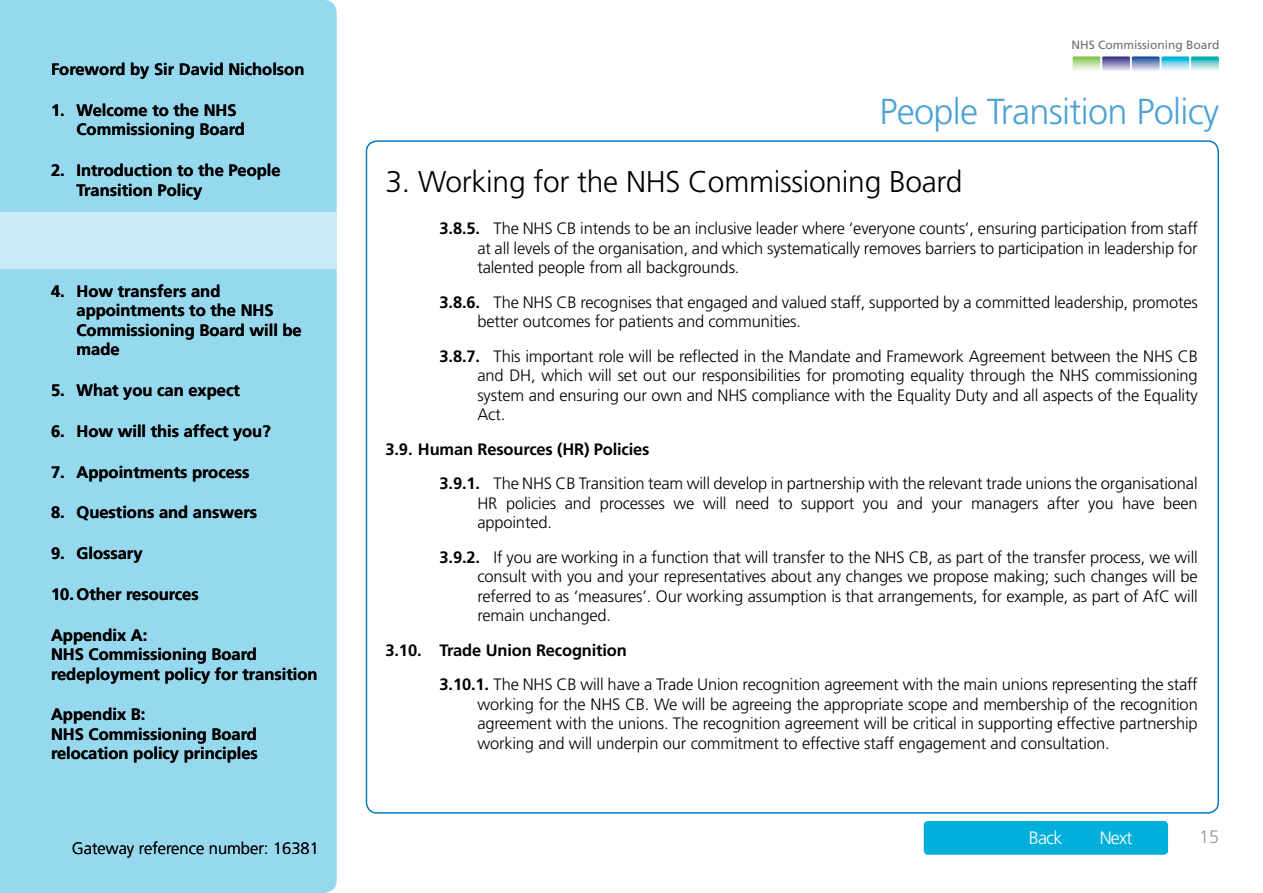
<style>
.page{position:relative;width:1263px;height:893px;background:#fff}
.page>*{position:absolute;margin:0;border:0;box-sizing:border-box;transform-origin:0 0}
.t1{font:300 36.15px "Frutiger";letter-spacing:-.02em;color:#4da2d4}
.t2{font:300 30px "Frutiger";letter-spacing:-.01em;color:#000}
.t3{font:300 18px "Frutiger";letter-spacing:-.04em;color:#fff}
.t4{font:300 18px "Frutiger";color:#939598}
.t5{font:300 16.5px/19.5px "Frutiger";letter-spacing:-.01em;color:#000;text-align:justify}
.t6{font:700 16.5px/19.5px "Frutiger";color:#000}
.t7{font:12px "Frutiger";color:#6d6f71}
.s1{font-weight:700}
</style>
<div class="page">
<div style="left:0;top:0;width:337px;height:893px;background:#96d8ee"></div>
<div style="left:924px;top:821px;width:244px;height:34px;background:#00afda;border-radius:4px"></div>
<svg style="left:1072px;top:56px;width:147px;height:15px;background:#98c2cc"></svg>
<div style="left:0;top:213px;width:337px;height:56px;background:#caeaf5"></div>
<p class="t6" style="left:51px;top:60px;width:255px">Foreword by Sir David Nicholson</p>
<p class="t6" style="left:77px;top:100px;width:170px;text-indent:-26px">1. Welcome to the NHS<br>Commissioning Board</p>
<p class="t6" style="left:77px;top:161px;width:206px;text-indent:-26px">2. Introduction to the People<br>Transition Policy</p>
<p class="t6" style="left:77px;top:281px;width:227px;text-indent:-26px">4. How transfers and appointments to the NHS<br>Commissioning Board will be made</p>
<p class="t6" style="left:51px;top:380px;width:190px">5. What you can expect</p>
<p class="t6" style="left:51px;top:421px;width:221px">6. How will this affect you?</p>
<p class="t6" style="left:51px;top:462px;width:200px">7. Appointments process</p>
<p class="t6" style="left:51px;top:503px;width:208px">8. Questions and answers</p>
<p class="t6" style="left:51px;top:543px;width:93px">9. Glossary</p>
<p class="t6" style="left:51px;top:584px;width:149px">10. Other resources</p>
<p class="t6" style="left:51px;top:625px;width:268px">Appendix A:<br>NHS Commissioning Board redeployment policy for transition</p>
<p class="t6" style="left:51px;top:705px;width:208px">Appendix B:<br>NHS Commissioning Board relocation policy principles</p>
<p class="t5" style="left:72px;top:838px;width:248px">Gateway reference number: 16381</p>
<p class="t5" style="left:72px;top:838px;width:74px">Gateway r</p>
<p class="t7" style="left:1071px;top:38px;width:150px">NHS Commissioning Board</p>
<p class="t1" style="left:879px;top:91px;width:341px">People Transition Policy</p>
<p class="t2" style="left:386px;top:165px;width:578px">3. Working for the NHS Commissioning Board</p>
<p class="t5" style="left:477px;top:219px;width:722px;text-indent:-38px"><span class="s1">3.8.5.</span> The NHS CB intends to be an inclusive leader where ‘everyone counts’, ensuring participation from staff at all levels of the organisation, and which systematically removes barriers to participation in leadership for talented people from all backgrounds.</p>
<p class="t5" style="left:477px;top:292px;width:722px;text-indent:-38px"><span class="s1">3.8.6.</span> The NHS CB recognises that engaged and valued staff, supported by a committed leadership, promotes better outcomes for patients and communities.</p>
<p class="t5" style="left:477px;top:346px;width:722px;text-indent:-38px"><span class="s1">3.8.7.</span> This important role will be reflected in the Mandate and Framework Agreement between the NHS CB and DH, which will set out our responsibilities for promoting equality through the NHS commissioning system and ensuring our own and NHS compliance with the Equality Duty and all aspects of the Equality Act.</p>
<p class="t5" style="left:440px;top:432px;width:760px;line-height:34.5px;text-indent:-54px"><span class="s1">3.9. Human Resources (HR) Policies<br>3.9.1.</span> The NHS CB Transition team will develop in partnership with the relevant trade unions the organisational</p>
<p class="t5" style="left:477px;top:493px;width:722px">HR policies and processes we will need to support you and your managers after you have been appointed.</p>
<p class="t5" style="left:477px;top:547px;width:722px;text-indent:-38px"><span class="s1">3.9.2.</span> If you are working in a function that will transfer to the NHS CB, as part of the transfer process, we will consult with you and your representatives about any changes we propose making; such changes will be referred to as ‘measures’. Our working assumption is that arrangements, for example, as part of AfC will remain unchanged.</p>
<p class="t5" style="left:440px;top:633px;width:760px;line-height:34.5px;text-indent:-54px"><span class="s1">3.10. Trade Union Recognition<br>3.10.1.</span> The NHS CB will have a Trade Union recognition agreement with the main unions representing the staff</p>
<p class="t5" style="left:477px;top:694px;width:722px">working for the NHS CB. We will be agreeing the appropriate scope and membership of the recognition agreement with the unions. The recognition agreement will be critical in supporting effective partnership working and will underpin our commitment to effective staff engagement and consultation.</p>
<p class="t3" style="left:1029px;top:827px;width:35px">Back</p>
<p class="t3" style="left:1100px;top:827px;width:34px">Next</p>
<p class="t4" style="left:1199px;top:827px;width:22px">15</p>
</div>
